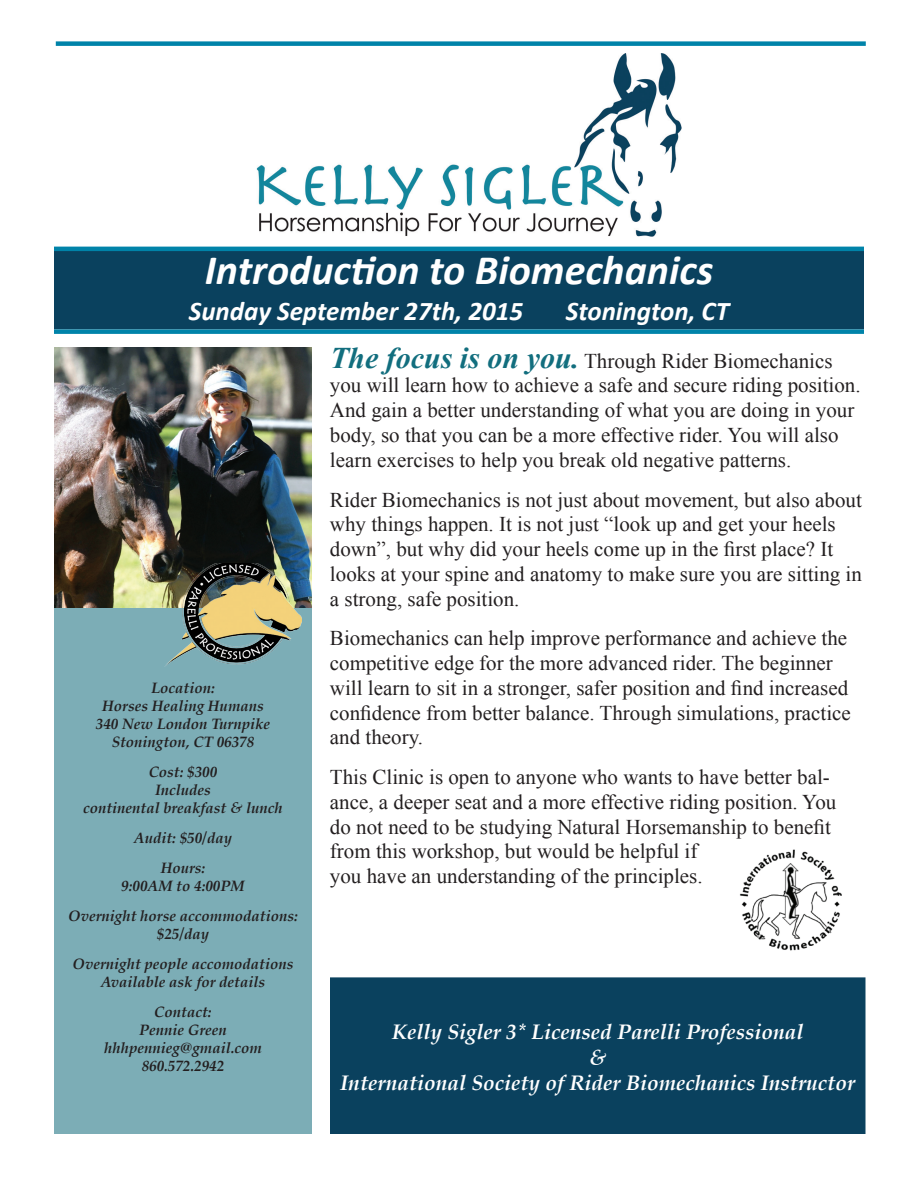
<style>
.page{position:relative;width:918px;height:1188px;background:#fff}
.page>*{position:absolute;margin:0;border:0;box-sizing:border-box;transform-origin:0 0}
.t1{font:italic 700 42px "Calibri";color:#fff}
.t2{font:italic 700 27px "Calibri";color:#fff}
.t3{font:21px/24.8px "Times New Roman";color:#231f20}
.t4{font:italic 700 21px/25.2px "Palatino";color:#fff;text-align:center}
.t5{font:italic 700 15px/18px "Palatino";color:#231f20;text-align:center}
.s1{font-weight:700;font-style:italic;font-size:30px;color:#126e7e}
</style>
<div class="page">
<div style="left:54px;top:608px;width:258px;height:526px;background:#7cadb6"></div>
<div style="left:331px;top:978px;width:534px;height:155px;background:#0a415e"></div>
<div style="left:330px;top:977px;width:536px;height:157px;border:2px solid #0a415e"></div>
<img style="left:256px;top:54px;width:425px;height:183px">
<div style="left:56px;top:41px;width:810px;height:5px;background:#0083a9"></div>
<div style="left:54px;top:250px;width:810px;height:79px;background:#0a415e"></div>
<div style="left:54px;top:329px;width:810px;height:5px;background:#0083a9"></div>
<hr style="left:54px;top:247px;width:810px;height:4px;background:#0083a9">
<img style="left:740px;top:849px;width:102px;height:102px">
<img style="left:54px;top:347px;width:258px;height:260px">
<img style="left:164px;top:563px;width:137px;height:104px">
<h1 class="t1" style="left:205px;top:243px;width:510px">Introduction to Biomechanics</h1>
<p class="t2" style="left:189px;top:293px;width:336px">Sunday September 27th, 2015</p>
<p class="t2" style="left:566px;top:293px;width:165px">Stonington, CT</p>
<p class="t3" style="left:330px;top:348px;width:532px"><span class="s1">The focus is on you.</span> Through Rider Biomechanics you will learn how to achieve a safe and secure riding position.<br>And gain a better understanding of what you are doing in your body, so that you can be a more effective rider. You will also learn exercises to help you break old negative patterns.</p>
<p class="t3" style="left:330px;top:487px;width:533px">Rider Biomechanics is not just about movement, but also about why things happen. It is not just “look up and get your heels down”, but why did your heels come up in the first place? It looks at your spine and anatomy to make sure you are sitting in a strong, safe position.</p>
<p class="t3" style="left:330px;top:626px;width:522px">Biomechanics can help improve performance and achieve the competitive edge for the more advanced rider. The beginner will learn to sit in a stronger, safer position and find increased confidence from better balance. Through simulations, practice and theory.</p>
<p class="t3" style="left:330px;top:764px;width:508px">This Clinic is open to anyone who wants to have better bal&shy;ance, a deeper seat and a more effective riding position. You do not need to be studying Natural Horsemanship to benefit from this workshop, but would be helpful if<br>you have an understanding of the principles.</p>
<p class="t5" style="left:96px;top:679px;width:176px">Location:<br>Horses Healing Humans<br>340 New London Turnpike<br>Stonington, CT 06378</p>
<p class="t5" style="left:83px;top:763px;width:201px">Cost: $300<br>Includes<br>continental breakfast &amp; lunch</p>
<p class="t5" style="left:134px;top:823px;width:100px;line-height:30px">Audit: $50/day<br>Hours:</p>
<p class="t5" style="left:68px;top:871px;width:231px;line-height:30px">9:00AM to 4:00PM<br>Overnight horse accommodations:</p>
<p class="t5" style="left:73px;top:919px;width:222px;line-height:30px">$25/day<br>Overnight people accomodations</p>
<p class="t5" style="left:101px;top:967px;width:166px;line-height:30px">Available ask for details<br>Contact:</p>
<p class="t5" style="left:104px;top:1021px;width:159px">Pennie Green hhhpennieg@gmail.com<br>860.572.2942</p>
<p class="t4" style="left:340px;top:1020px;width:517px">Kelly Sigler 3* Licensed Parelli Professional<br>&amp;<br>International Society of Rider Biomechanics Instructor</p>
</div>
